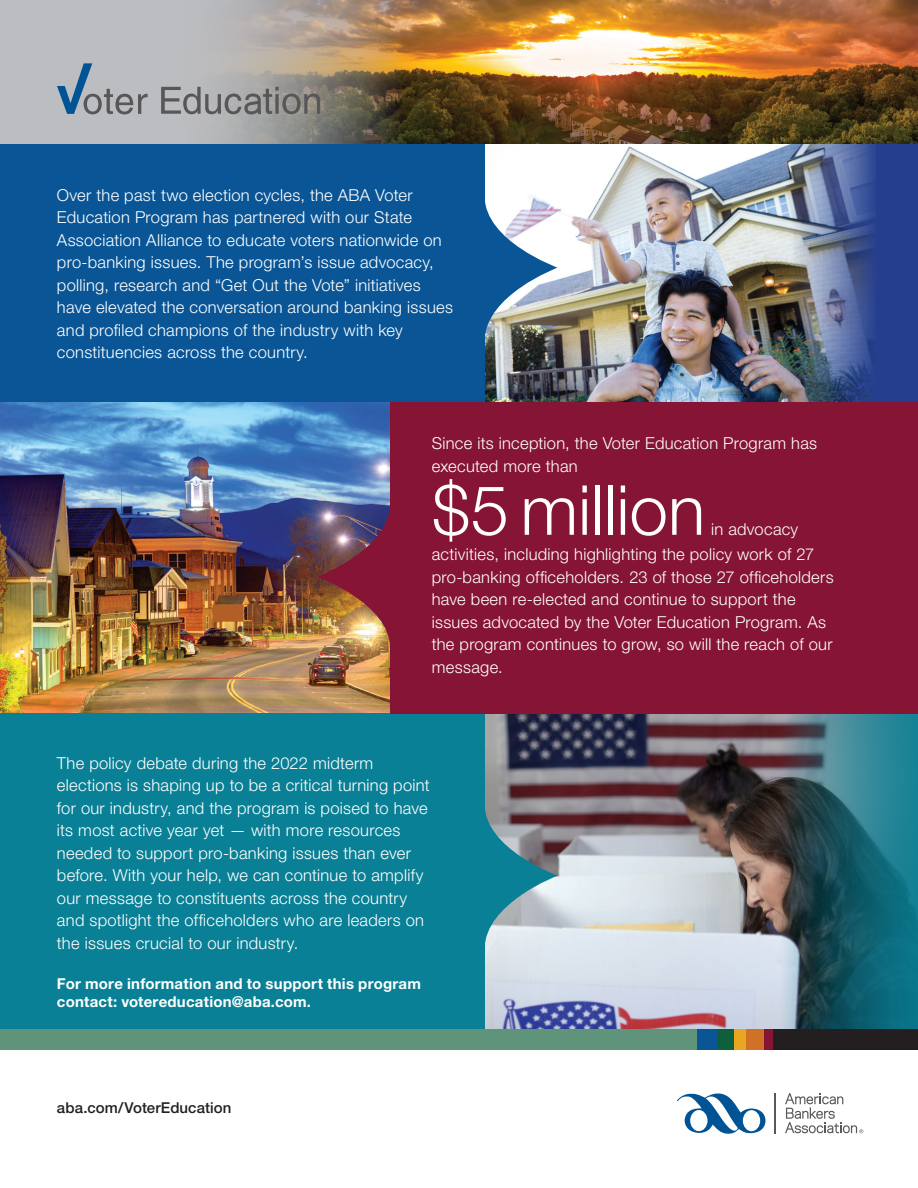
<style>
.page{position:relative;width:918px;height:1188px;background:#fff}
.page>*{position:absolute;margin:0;border:0;box-sizing:border-box;transform-origin:0 0}
.t1{font:300 69px "Helvetica Neue LT Std";color:#fff}
.t2{font:300 16.5px/22.5px "Helvetica Neue LT Std";letter-spacing:.015em;color:#fff}
.t3{font:700 15px/18px "Helvetica Neue LT Std";letter-spacing:.015em;color:#fff}
.t4{font:500 15px "Helvetica Neue LT Std";letter-spacing:.005em;color:#231f20}
</style>
<div class="page">
<div style="left:0;top:0;width:918px;height:162px;background:#bcbdc0"></div>
<img style="left:166px;top:0;width:752px;height:145px">
<img style="left:485px;top:713px;width:433px;height:317px">
<img style="left:0;top:402px;width:390px;height:311px">
<div style="left:476px;top:145px;width:442px;height:257px;background:#253f8e"></div>
<img style="left:485px;top:145px;width:389px;height:257px">
<div style="left:0;top:713px;width:485px;height:326px;background:#098095"></div>
<hr style="left:774px;top:1093px;width:1px;height:40px;background:#57585a">
<svg style="left:677px;top:1093px;width:89px;height:41px"></svg>
<svg style="left:785px;top:1093px;width:78px;height:40px"></svg>
<div style="left:0;top:145px;width:485px;height:257px;background:#095596"></div>
<div style="left:390px;top:402px;width:528px;height:311px;background:#861434"></div>
<img style="left:485px;top:196px;width:72px;height:145px">
<svg style="left:485px;top:804px;width:72px;height:145px;background:#779ba5"></svg>
<img style="left:317px;top:503px;width:73px;height:145px">
<svg style="left:57px;top:63px;width:91px;height:51px"></svg>
<svg style="left:161px;top:87px;width:159px;height:27px"></svg>
<div style="left:772px;top:1030px;width:146px;height:20px;background:#231f20"></div>
<div style="left:0;top:1030px;width:697px;height:20px;background:#5f947b"></div>
<div style="left:764px;top:1030px;width:8px;height:20px;background:#861434"></div>
<div style="left:734px;top:1030px;width:13px;height:20px;background:#e8a621"></div>
<div style="left:747px;top:1030px;width:17px;height:20px;background:#cf7228"></div>
<div style="left:717px;top:1030px;width:17px;height:20px;background:#0d603b"></div>
<div style="left:697px;top:1030px;width:20px;height:20px;background:#095596"></div>
<p class="t2" style="left:57px;top:183px;width:398px">Over the past two election cycles, the ABA Voter Education Program has partnered with our State Association Alliance to educate voters nationwide on pro-banking issues. The program’s issue advocacy, polling, research and “Get Out the Vote” initiatives have elevated the conversation around banking issues and profiled champions of the industry with key constituencies across the country.</p>
<p class="t2" style="left:432px;top:432px;width:387px">Since its inception, the Voter Education Program has executed more than</p>
<h1 class="t1" style="left:432px;top:468px;width:275px">$5 million</h1>
<p class="t2" style="left:432px;top:516px;width:384px;line-height:25.5px;text-indent:279px">in advocacy activities, including highlighting the policy work of 27</p>
<p class="t2" style="left:432px;top:565px;width:403px">pro-banking officeholders. 23 of those 27 officeholders have been re-elected and continue to support the issues advocated by the Voter Education Program. As the program continues to grow, so will the reach of our message.</p>
<p class="t2" style="left:57px;top:751px;width:374px">The policy debate during the 2022 midterm elections is shaping up to be a critical turning point for our industry, and the program is poised to have its most active year yet — with more resources needed to support pro-banking issues than ever before. With your help, we can continue to amplify our message to constituents across the country and spotlight the officeholders who are leaders on the issues crucial to our industry.</p>
<p class="t3" style="left:57px;top:974px;width:365px">For more information and to support this program contact: votereducation@aba.com.</p>
<p class="t4" style="left:57px;top:1099px;width:176px">aba.com/VoterEducation</p>
</div>
